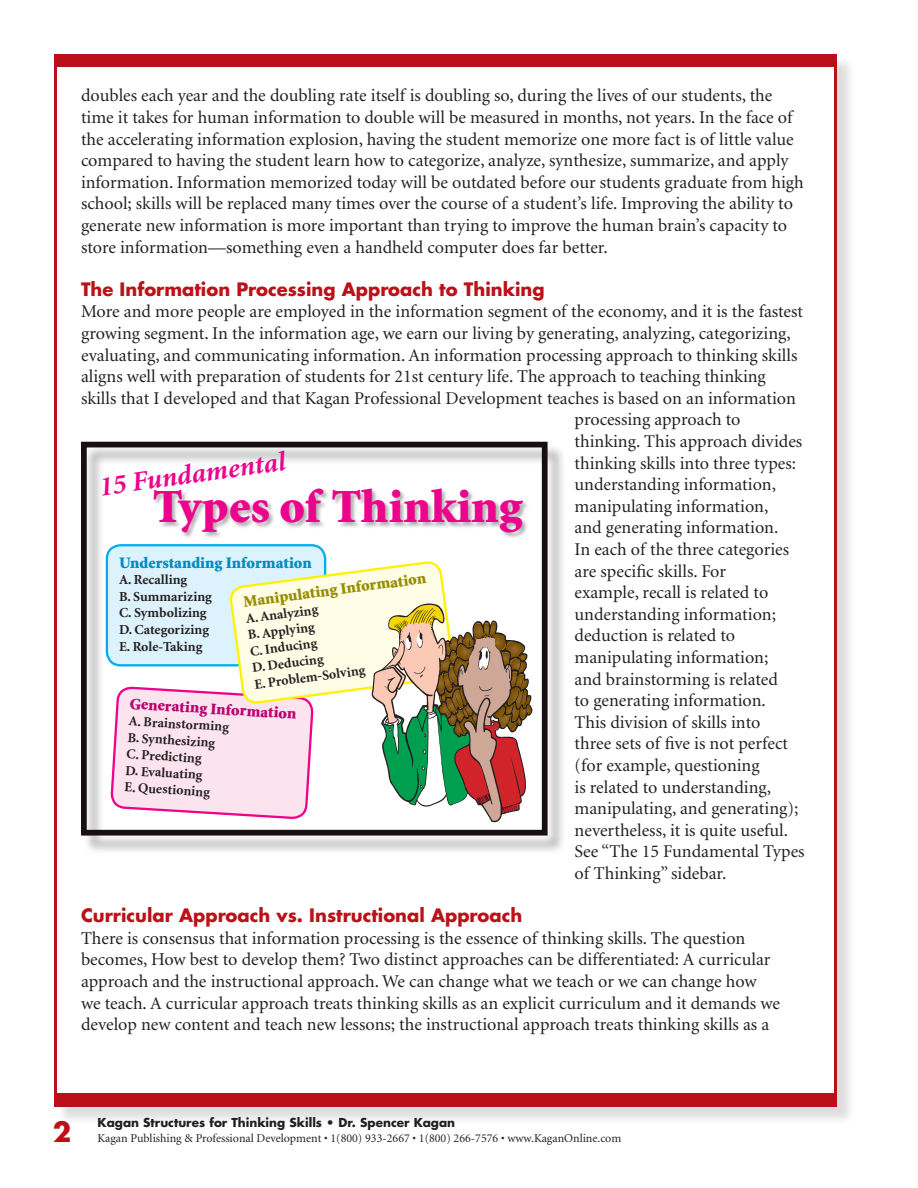
<style>
.page{position:relative;width:918px;height:1188px;background:#fff}
.page>*{position:absolute;margin:0;border:0;box-sizing:border-box;transform-origin:0 0}
.t1{font:900 47.7px "Minion";color:#ed028c}
.t2{font:italic 700 27.6px "Minion";color:#ed028c}
.t3{font:700 27px "Futura";color:#bb1018}
.t4{font:18px/21.6px "Minion";color:#231f20}
.t5{font:700 18px "Futura";color:#b91218}
.t6{font:900 16.05px "Minion";color:#008bc0}
.t7{font:900 16.05px "Minion";color:#968d00}
.t8{font:900 16.05px "Minion";color:#ba0170}
.t9{font:700 13.8px "Minion";color:#231f20}
.t10{font:12px "Minion";color:#231f20}
.t11{font:700 12px "Futura";color:#231f20}
</style>
<div class="page">
<div style="left:56px;top:56px;width:799px;height:1069px;background:#231f20;opacity:.15"></div>
<div style="left:54px;top:54px;width:783px;height:1053px;background:#fff;border:3px solid #bb1018"></div>
<div style="left:55px;top:1093px;width:781px;height:13px;background:#bb1018"></div>
<div style="left:55px;top:54px;width:781px;height:13px;background:#bb1018"></div>
<div style="left:83px;top:444px;width:484px;height:410px;background:#231f20;opacity:.35"></div>
<div style="left:81px;top:442px;width:467px;height:394px;border:6px solid #170f13"></div>
<div style="left:107px;top:545px;width:218px;height:120px;background:#dcf2fc;border-radius:14px"></div>
<div style="left:106px;top:544px;width:220px;height:122px;border:2px solid #00aeef;border-radius:14px"></div>
<div style="left:154px;top:489px;width:376px;height:50px;background:#231f20;opacity:.35"></div>
<svg style="left:109px;top:558px;width:423px;height:264px"></svg>
<p class="t4" style="left:81px;top:85px;width:724px">doubles each year and the doubling rate itself is doubling so, during the lives of our students, the time it takes for human information to double will be measured in months, not years. In the face of the accelerating information explosion, having the student memorize one more fact is of little value compared to having the student learn how to categorize, analyze, synthesize, summarize, and apply information. Information memorized today will be outdated before our students graduate from high school; skills will be replaced many times over the course of a student’s life. Improving the ability to generate new information is more important than trying to improve the human brain’s capacity to store information—something even a handheld computer does far better.</p>
<p class="t5" style="left:81px;top:276px;width:465px">The Information Processing Approach to Thinking</p>
<p class="t4" style="left:81px;top:301px;width:724px">More and more people are employed in the information segment of the economy, and it is the fastest</p>
<p class="t4" style="left:81px;top:323px;width:711px">growing segment. In the information age, we earn our living by generating, analyzing, categorizing,</p>
<p class="t4" style="left:81px;top:345px;width:718px">evaluating, and communicating information. An information processing approach to thinking skills</p>
<p class="t4" style="left:81px;top:366px;width:686px">aligns well with preparation of students for 21st century life. The approach to teaching thinking</p>
<p class="t4" style="left:81px;top:388px;width:717px">skills that I developed and that Kagan Professional Development teaches is based on an information</p>
<p class="t4" style="left:575px;top:409px;width:167px">processing approach to</p>
<p class="t4" style="left:575px;top:431px;width:229px">thinking. This approach divides</p>
<p class="t4" style="left:575px;top:453px;width:223px">thinking skills into three types:</p>
<p class="t4" style="left:575px;top:474px;width:203px">understanding information,</p>
<p class="t4" style="left:575px;top:496px;width:195px">manipulating information,</p>
<p class="t4" style="left:575px;top:517px;width:205px">and generating information.</p>
<p class="t4" style="left:575px;top:539px;width:216px">In each of the three categories</p>
<p class="t4" style="left:575px;top:561px;width:153px">are specific skills. For</p>
<p class="t4" style="left:575px;top:582px;width:195px">example, recall is related to</p>
<p class="t4" style="left:575px;top:604px;width:203px">understanding information;</p>
<p class="t4" style="left:575px;top:625px;width:162px">deduction is related to</p>
<p class="t4" style="left:575px;top:647px;width:195px">manipulating information;</p>
<p class="t4" style="left:575px;top:669px;width:205px">and brainstorming is related</p>
<p class="t4" style="left:575px;top:690px;width:193px">to generating information.</p>
<p class="t4" style="left:575px;top:712px;width:187px">This division of skills into</p>
<p class="t4" style="left:575px;top:733px;width:215px">three sets of five is not perfect</p>
<p class="t4" style="left:575px;top:755px;width:187px">(for example, questioning</p>
<p class="t4" style="left:575px;top:777px;width:198px">is related to understanding,</p>
<p class="t4" style="left:575px;top:798px;width:225px">manipulating, and generating);</p>
<p class="t4" style="left:575px;top:820px;width:215px">nevertheless, it is quite useful.</p>
<p class="t4" style="left:575px;top:841px;width:232px">See “The 15 Fundamental Types</p>
<p class="t4" style="left:575px;top:863px;width:153px">of Thinking” sidebar.</p>
<p class="t5" style="left:81px;top:903px;width:443px">Curricular Approach vs. Instructional Approach</p>
<p class="t4" style="left:81px;top:928px;width:701px">There is consensus that information processing is the essence of thinking skills. The question becomes, How best to develop them? Two distinct approaches can be differentiated: A curricular approach and the instructional approach. We can change what we teach or we can change how we teach. A curricular approach treats thinking skills as an explicit curriculum and it demands we develop new content and teach new lessons; the instructional approach treats thinking skills as a</p>
<p class="t2" style="left:96px;top:473px;width:189px;rotate:-8deg">15 Fundamental</p>
<p class="t1" style="left:153px;top:483px;width:371px">Types of Thinking</p>
<p class="t6" style="left:119px;top:555px;width:194px">Understanding Information</p>
<p class="t9" style="left:119px;top:573px;width:70px">A. Recalling</p>
<p class="t9" style="left:119px;top:589px;width:94px">B. Summarizing</p>
<p class="t9" style="left:119px;top:606px;width:89px">C. Symbolizing</p>
<p class="t9" style="left:119px;top:623px;width:91px">D. Categorizing</p>
<p class="t9" style="left:119px;top:639px;width:85px">E. Role-Taking</p>
<p class="t7" style="left:243px;top:593px;width:185px;rotate:-7deg">Manipulating Information</p>
<p class="t9" style="left:245px;top:611px;width:74px;rotate:-7deg">A. Analyzing</p>
<p class="t9" style="left:247px;top:628px;width:69px;rotate:-7deg">B. Applying</p>
<p class="t9" style="left:249px;top:644px;width:69px;rotate:-7deg">C. Inducing</p>
<p class="t9" style="left:252px;top:661px;width:73px;rotate:-7deg">D. Deducing</p>
<p class="t9" style="left:254px;top:677px;width:113px;rotate:-7deg">E. Problem-Solving</p>
<p class="t8" style="left:130px;top:696px;width:169px;rotate:3deg">Generating Information</p>
<p class="t9" style="left:129px;top:714px;width:102px;rotate:3deg">A. Brainstorming</p>
<p class="t9" style="left:128px;top:731px;width:89px;rotate:3deg">B. Synthesizing</p>
<p class="t9" style="left:127px;top:747px;width:77px;rotate:3deg">C. Predicting</p>
<p class="t9" style="left:126px;top:764px;width:79px;rotate:3deg">D. Evaluating</p>
<p class="t9" style="left:125px;top:780px;width:87px;rotate:3deg">E. Questioning</p>
<p class="t3" style="left:53px;top:1113px;width:20px">2</p>
<p class="t11" style="left:98px;top:1114px;width:359px">Kagan Structures for Thinking Skills • Dr. Spencer Kagan</p>
<p class="t10" style="left:98px;top:1133px;width:525px">Kagan Publishing &amp; Professional Development • 1(800) 933-2667 • 1(800) 266-7576 • www.KaganOnline.com</p>
</div>
